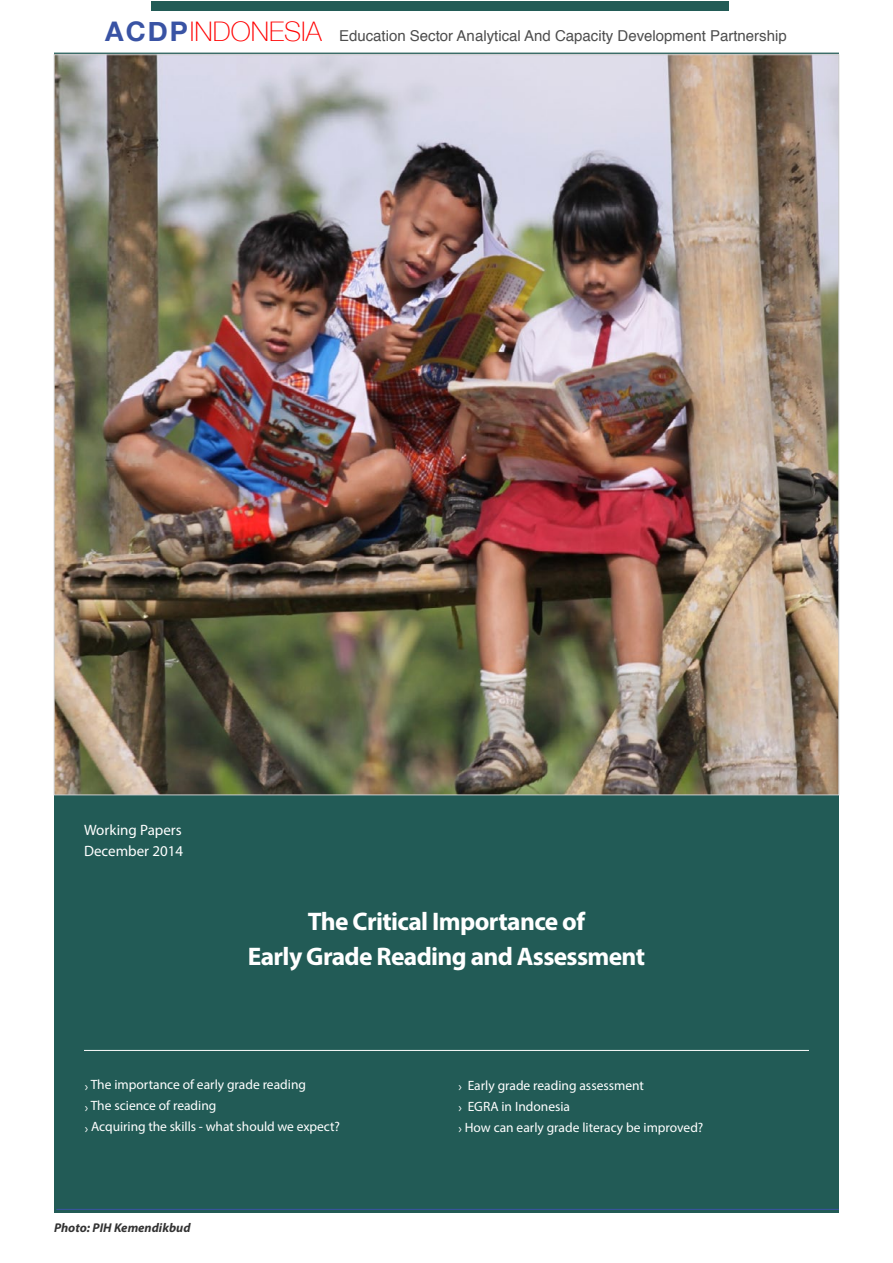
<style>
.page{position:relative;width:893px;height:1263px;background:#fff}
.page>*{position:absolute;margin:0;border:0;box-sizing:border-box;transform-origin:0 0}
.t1{font:700 25.5px/34.5px "Myriad Pro";letter-spacing:-.025em;color:#fff;text-align:center}
.t2{font:15px "Helvetica";color:#4d4d4d}
.t3{font:15px/21px "Myriad Pro";color:#fff}
.t4{font:13.5px/21px "Myriad Pro";color:#fff}
.t5{font:italic 700 12.75px "Myriad Pro";color:#333}
.s1{font-family:"Helvetica Neue";font-weight:700;font-size:27px;color:#3953a4}
.s2{font-family:"Helvetica Neue";font-weight:100;font-size:27px;color:#f00}
</style>
<div class="page">
<div style="left:151px;top:1px;width:578px;height:9px;background:#225b56"></div>
<hr style="left:54px;top:53px;width:785px;height:2px;background:#225b56">
<div style="left:54px;top:795px;width:785px;height:417px;background:#225b56"></div>
<hr style="left:56px;top:1209px;width:783px;height:1px;background:#3953a4">
<img style="left:56px;top:57px;width:781px;height:736px">
<hr style="left:84px;top:1050px;width:725px;height:1px;background:#fff">
<p class="t2" style="left:105px;top:24px;width:683px"><span class="s1">ACDP</span><span class="s2">INDONESIA</span> Education Sector Analytical And Capacity Development Partnership</p>
<p class="t3" style="left:84px;top:819px;width:101px">Working Papers<br>December 2014</p>
<h1 class="t1" style="left:248px;top:904px;width:399px">The Critical Importance of<br>Early Grade Reading and Assessment</h1>
<p class="t4" style="left:85px;top:1074px;width:256px">› The importance of early grade reading<br>› The science of reading<br>› Acquiring the skills - what should we expect?</p>
<p class="t4" style="left:458px;top:1075px;width:246px">› Early grade reading assessment<br>› EGRA in Indonesia<br>› How can early grade literacy be improved?</p>
<p class="t5" style="left:54px;top:1219px;width:138px">Photo: PIH Kemendikbud</p>
</div>
